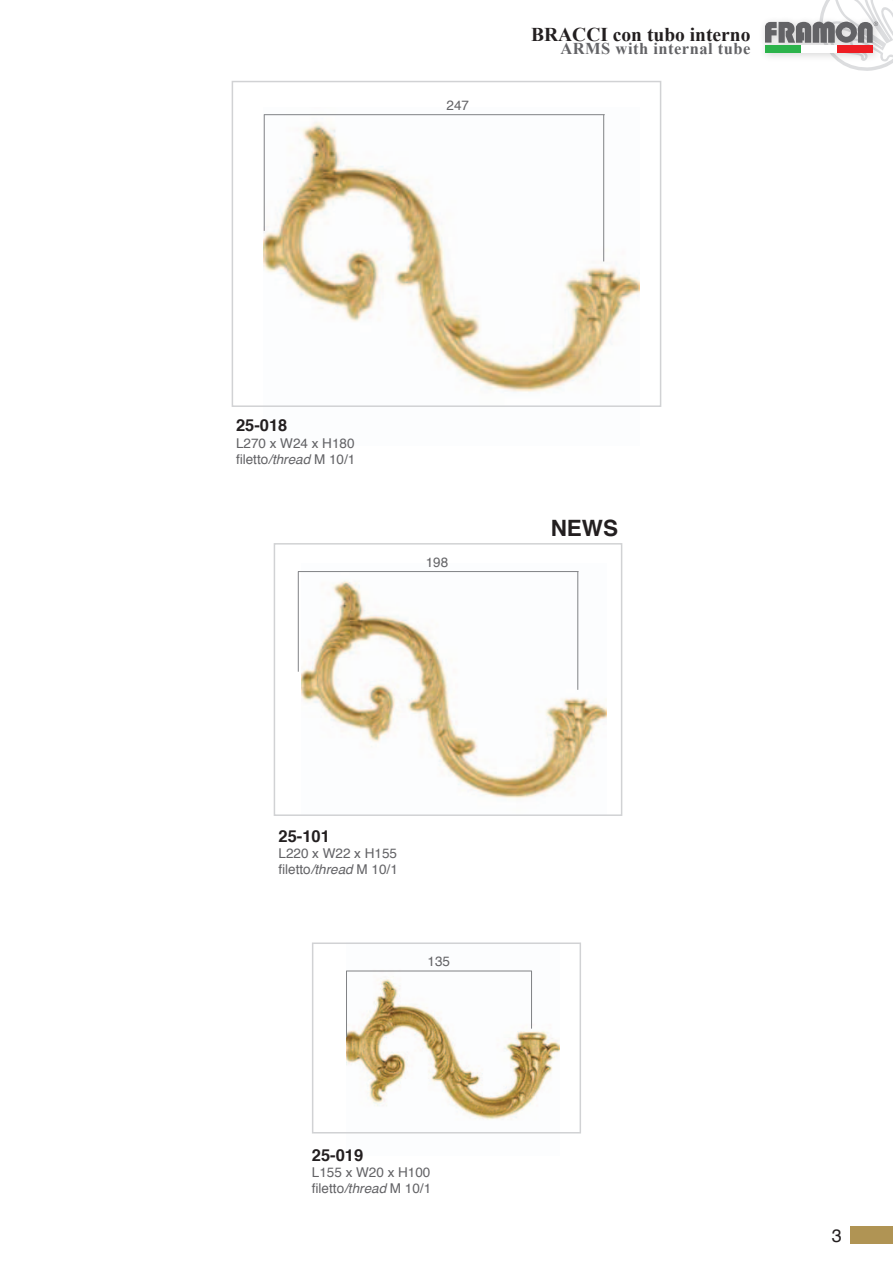
<style>
.page{position:relative;width:893px;height:1263px;background:#fff}
.page>*{position:absolute;margin:0;border:0;box-sizing:border-box;transform-origin:0 0}
.t1{font:700 22.5px "Helvetica";color:#231f20}
.t2{font:700 19.5px "Times New Roman";color:#231f20}
.t3{font:18px "Helvetica";color:#231f20}
.t4{font:700 16.5px "Times New Roman";letter-spacing:.03em;color:#636366}
.t5{font:700 16.5px "Helvetica";color:#231f20}
.t6{font:13.5px/16.2px "Helvetica";color:#636366}
.s1{font-style:italic}
</style>
<div class="page">
<div style="left:850px;top:1227px;width:43px;height:17px;background:#b09454"></div>
<svg style="left:765px;top:0;width:128px;height:71px"></svg>
<div style="left:759px;top:39px;width:123px;height:24px;background:#231f20;opacity:.2"></div>
<div style="left:765px;top:46px;width:36px;height:7px;background:#2cb34b"></div>
<div style="left:801px;top:46px;width:36px;height:7px;background:#fff"></div>
<div style="left:837px;top:46px;width:36px;height:7px;background:#ee1d23"></div>
<img style="left:346px;top:970px;width:214px;height:164px">
<hr style="left:346px;top:971px;width:1px;height:66px;background:#808285">
<hr style="left:531px;top:971px;width:1px;height:57px;background:#808285">
<hr style="left:346px;top:971px;width:186px;height:1px;background:#808285">
<div style="left:312px;top:942px;width:269px;height:191px;border:2px solid #d1d2d4"></div>
<img style="left:301px;top:572px;width:306px;height:228px">
<hr style="left:298px;top:572px;width:1px;height:100px;background:#808285">
<hr style="left:577px;top:572px;width:1px;height:118px;background:#808285">
<hr style="left:298px;top:571px;width:281px;height:1px;background:#808285">
<div style="left:274px;top:543px;width:348px;height:273px;border:2px solid #d1d2d4"></div>
<img style="left:264px;top:115px;width:375px;height:277px">
<hr style="left:264px;top:115px;width:1px;height:116px;background:#808285">
<hr style="left:603px;top:115px;width:1px;height:146px;background:#808285">
<hr style="left:264px;top:114px;width:341px;height:1px;background:#808285">
<div style="left:232px;top:81px;width:429px;height:326px;border:2px solid #d1d2d4"></div>
<p class="t6" style="left:446px;top:98px;width:24px">247</p>
<h2 class="t2" style="left:531px;top:21px;width:221px">BRACCI con tubo interno</h2>
<p class="t4" style="left:560px;top:37px;width:192px">ARMS with internal tube</p>
<p class="t5" style="left:236px;top:412px;width:53px">25-018</p>
<p class="t6" style="left:236px;top:435px;width:121px">L270 x W24 x H180 filetto<span class="s1">/thread</span> M 10/1</p>
<p class="t6" style="left:426px;top:555px;width:24px">198</p>
<h1 class="t1" style="left:551px;top:510px;width:69px">NEWS</h1>
<p class="t5" style="left:279px;top:822px;width:53px">25-101</p>
<p class="t6" style="left:279px;top:845px;width:121px">L220 x W22 x H155 filetto<span class="s1">/thread</span> M 10/1</p>
<p class="t6" style="left:427px;top:954px;width:24px">135</p>
<p class="t5" style="left:312px;top:1142px;width:53px">25-019</p>
<p class="t6" style="left:312px;top:1164px;width:121px">L155 x W20 x H100 filetto<span class="s1">/thread</span> M 10/1</p>
<h3 class="t3" style="left:832px;top:1222px;width:12px">3</h3>
</div>
